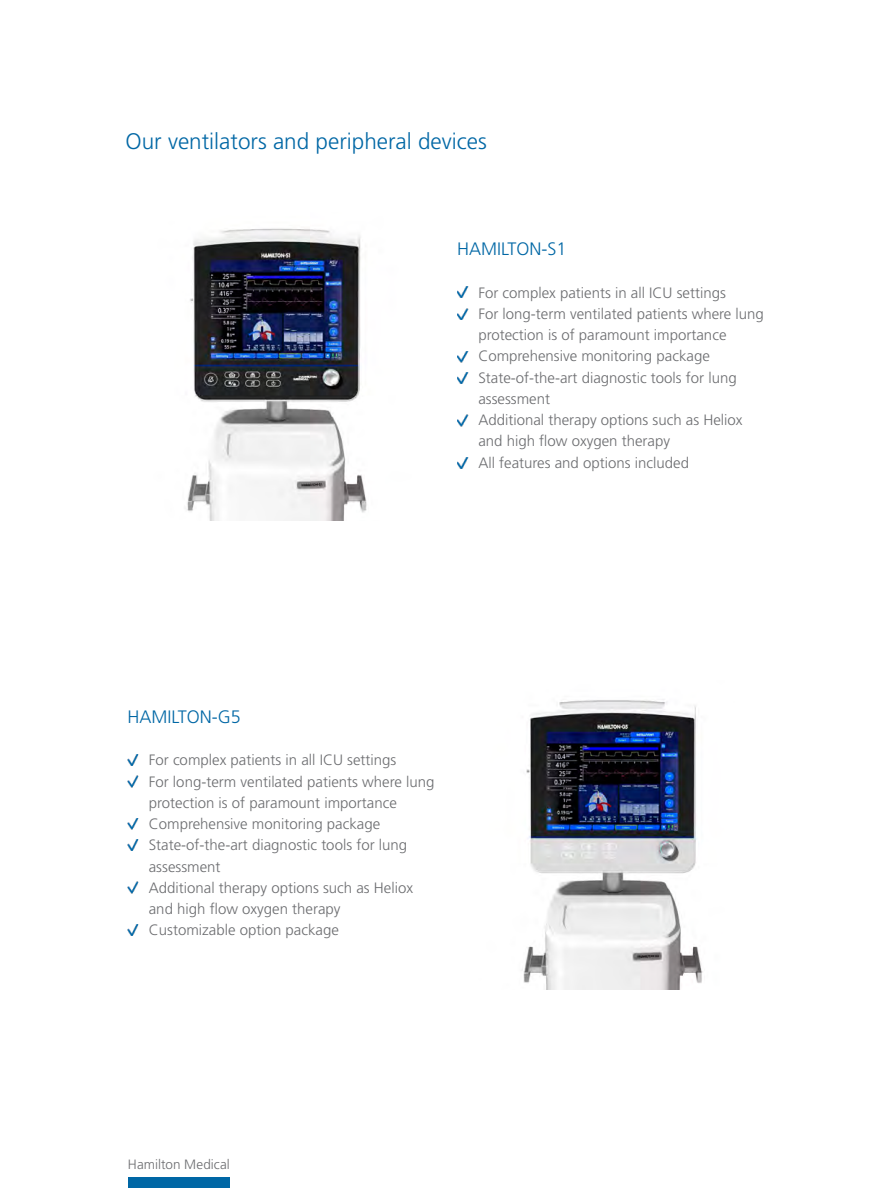
<style>
.page{position:relative;width:893px;height:1188px;background:#fff}
.page>*{position:absolute;margin:0;border:0;box-sizing:border-box;transform-origin:0 0}
.t1{font:300 22.5px "Frutiger LT Std";color:#0067a5}
.t2{font:300 18px "Frutiger LT Std";color:#0067a5}
.t3{font:300 15px/21.3px "Frutiger LT Std";color:#6c6d70}
.t4{font:300 13.5px "Frutiger LT Std";color:#6c6d70}
</style>
<div class="page">
<div style="left:128px;top:1177px;width:102px;height:11px;background:#0067a5"></div>
<img style="left:187px;top:228px;width:180px;height:293px">
<img style="left:523px;top:699px;width:180px;height:290px">
<svg style="left:457px;top:286px;width:12px;height:12px"></svg>
<svg style="left:457px;top:308px;width:12px;height:12px"></svg>
<svg style="left:457px;top:351px;width:12px;height:11px"></svg>
<svg style="left:457px;top:372px;width:12px;height:12px"></svg>
<svg style="left:457px;top:415px;width:12px;height:11px"></svg>
<svg style="left:457px;top:457px;width:12px;height:12px"></svg>
<svg style="left:128px;top:754px;width:11px;height:12px"></svg>
<svg style="left:128px;top:776px;width:11px;height:11px"></svg>
<svg style="left:128px;top:818px;width:11px;height:12px"></svg>
<svg style="left:128px;top:839px;width:11px;height:12px"></svg>
<svg style="left:128px;top:882px;width:11px;height:11px"></svg>
<svg style="left:128px;top:924px;width:11px;height:12px"></svg>
<p class="t1" style="left:126px;top:128px;width:363px">Our ventilators and peripheral devices</p>
<p class="t2" style="left:457px;top:239px;width:111px">HAMILTON-S1</p>
<p class="t3" style="left:478px;top:282px;width:249px">For complex patients in all ICU settings</p>
<p class="t3" style="left:478px;top:303px;width:287px">For long-term ventilated patients where lung protection is of paramount importance</p>
<p class="t3" style="left:478px;top:346px;width:233px">Comprehensive monitoring package</p>
<p class="t3" style="left:478px;top:367px;width:260px">State-of-the-art diagnostic tools for lung assessment</p>
<p class="t3" style="left:478px;top:410px;width:266px">Additional therapy options such as Heliox and high flow oxygen therapy</p>
<p class="t3" style="left:478px;top:452px;width:212px">All features and options included</p>
<p class="t2" style="left:128px;top:706px;width:115px">HAMILTON-G5</p>
<p class="t3" style="left:149px;top:750px;width:249px">For complex patients in all ICU settings</p>
<p class="t3" style="left:149px;top:771px;width:287px">For long-term ventilated patients where lung protection is of paramount importance</p>
<p class="t3" style="left:149px;top:814px;width:233px">Comprehensive monitoring package</p>
<p class="t3" style="left:149px;top:835px;width:260px">State-of-the-art diagnostic tools for lung assessment</p>
<p class="t3" style="left:149px;top:877px;width:266px">Additional therapy options such as Heliox and high flow oxygen therapy</p>
<p class="t3" style="left:149px;top:920px;width:192px">Customizable option package</p>
<p class="t4" style="left:128px;top:1157px;width:103px">Hamilton Medical</p>
</div>
